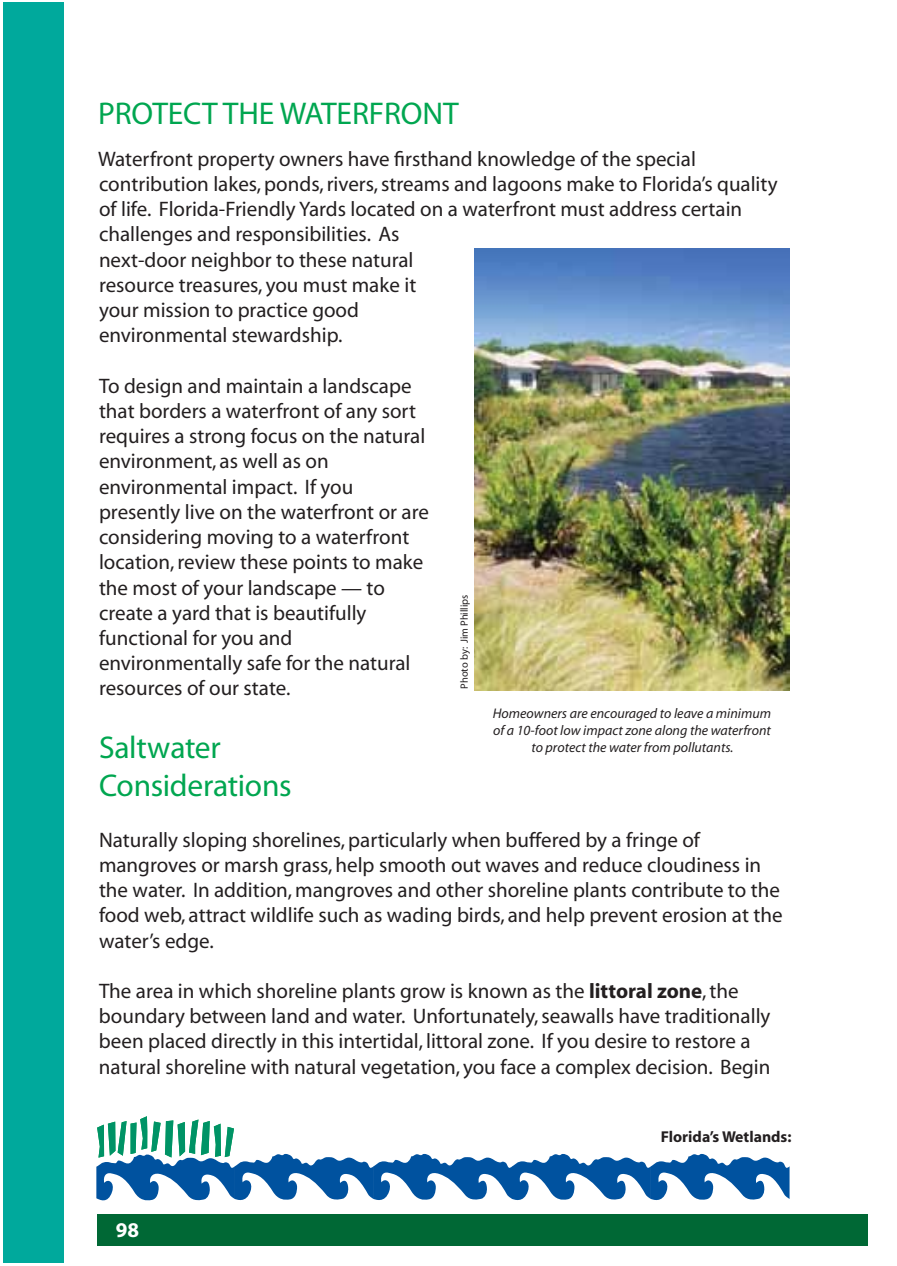
<style>
.page{position:relative;width:897px;height:1266px;background:#fff}
.page>*{position:absolute;margin:0;border:0;box-sizing:border-box;transform-origin:0 0}
.t1{font:31.5px/37.8px "Myriad Pro";letter-spacing:-.005em;color:#00a650}
.t2{font:21px/25.2px "Myriad";color:#231f20}
.t3{font:700 21px "Myriad";color:#fff}
.t4{font:700 15.75px "Myriad";color:#231f20}
.t5{font:italic 14px/16.8px "Myriad";color:#231f20;text-align:center}
.t6{font:10.5px "Myriad";color:#231f20}
.s1{font-weight:700}
</style>
<div class="page">
<div style="left:3px;top:3px;width:60px;height:1260px;background:#00a99c"></div>
<div style="left:97px;top:1213px;width:769px;height:31px;background:#006835"></div>
<svg style="left:96px;top:1116px;width:693px;height:84px"></svg>
<img style="left:474px;top:249px;width:315px;height:441px">
<p class="t1" style="left:98px;top:96px;width:362px">PROTECT THE WATERFRONT</p>
<p class="t2" style="left:98px;top:148px;width:680px">Waterfront property owners have firsthand knowledge of the special contribution lakes, ponds, rivers, streams and lagoons make to Florida’s quality of life. Florida-Friendly Yards located on a waterfront must address certain challenges and responsibilities. As<br>next-door neighbor to these natural<br>resource treasures, you must make it<br>your mission to practice good<br>environmental stewardship.</p>
<p class="t2" style="left:99px;top:375px;width:331px">To design and maintain a landscape that borders a waterfront of any sort requires a strong focus on the natural environment, as well as on environmental impact. If you presently live on the waterfront or are considering moving to a waterfront location, review these points to make the most of your landscape — to create a yard that is beautifully functional for you and environmentally safe for the natural resources of our state.</p>
<p class="t6" style="left:460px;top:688px;width:96px;rotate:-90deg">Photo by: Jim Phillips</p>
<p class="t5" style="left:492px;top:706px;width:280px">Homeowners are encouraged to leave a minimum of a 10-foot low impact zone along the waterfront to protect the water from pollutants.</p>
<p class="t1" style="left:99px;top:730px;width:194px">Saltwater<br>Considerations</p>
<p class="t2" style="left:99px;top:828px;width:684px">Naturally sloping shorelines, particularly when buffered by a fringe of mangroves or marsh grass, help smooth out waves and reduce cloudiness in the water. In addition, mangroves and other shoreline plants contribute to the food web, attract wildlife such as wading birds, and help prevent erosion at the water’s edge.</p>
<p class="t2" style="left:99px;top:979px;width:672px">The area in which shoreline plants grow is known as the <span class="s1">littoral zone</span>, the boundary between land and water. Unfortunately, seawalls have traditionally been placed directly in this intertidal, littoral zone. If you desire to restore a natural shoreline with natural vegetation, you face a complex decision. Begin</p>
<p class="t3" style="left:116px;top:1221px;width:25px">98</p>
<p class="t4" style="left:660px;top:1130px;width:132px">Florida’s Wetlands:</p>
</div>
